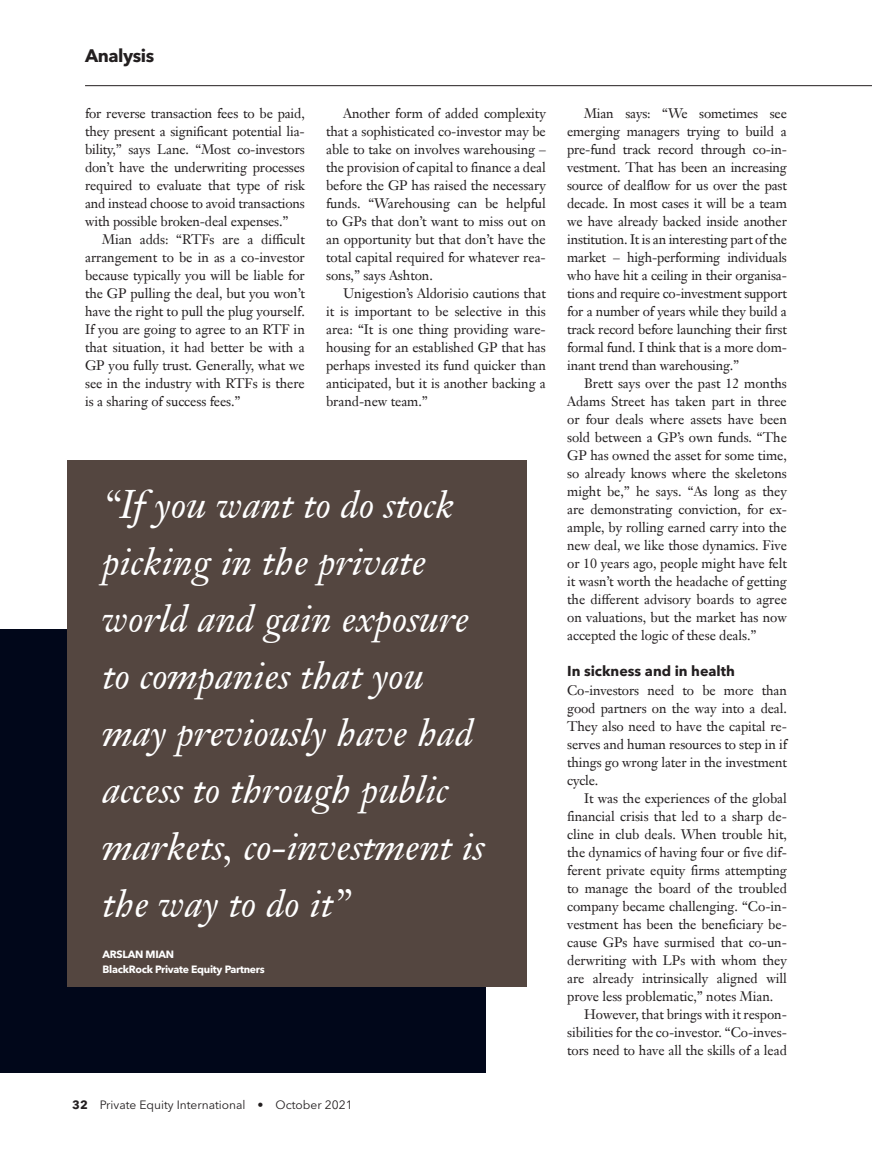
<style>
.page{position:relative;width:872px;height:1149px;background:#fff}
.page>*{position:absolute;margin:0;border:0;box-sizing:border-box;transform-origin:0 0}
.J2_Analysis_Quote_la{font:italic 39px/57px "Janson Text LT Pro";color:#fff}
.t1{font:700 18px "Avenir Next LT Pro";letter-spacing:-.025em;color:#231f20}
.I_Analysis_Crosshead{font:700 14.25px "Avenir Next LT Pro";color:#231f20}
.G__Analysis_Body_Ind{font:13.5px/18px "Janson Text LT Pro";letter-spacing:-.005em;color:#231f20;text-align:justify}
.F_Analysis_Body_NO_i{font:13.5px/18px "Janson Text LT Pro";letter-spacing:-.01em;color:#231f20;text-align:justify}
.t2{font:12px "Avenir Next LT Pro";color:#231f20}
.M_Analysis_quote_Com{font:700 10.5px "Avenir Next LT Pro";letter-spacing:-.025em;color:#fff}
.K_Analysis_quote_nam{font:700 10.5px "Avenir Next LT Pro";letter-spacing:-.025em;color:#fff}
.s1{font-weight:700}
</style>
<div class="page">
<hr style="left:85px;top:85px;width:787px;height:1px;background:#231f20">
<div style="left:0;top:629px;width:485px;height:443px;background:#01071a"></div>
<div style="left:68px;top:460px;width:458px;height:526px;background:#544640"></div>
<h2 class="t1" style="left:85px;top:45px;width:71px">Analysis</h2>
<p class="G__Analysis_Body_Ind" style="left:85px;top:104px;width:221px">for reverse transaction fees to be paid, they present a significant potential lia&shy;bility,” says Lane. “Most co-investors don’t have the underwriting processes required to evaluate that type of risk and instead choose to avoid transactions with possible broken-deal expenses.”</p>
<p class="G__Analysis_Body_Ind" style="left:85px;top:230px;width:221px;text-indent:17px">Mian adds: “RTFs are a difficult arrangement to be in as a co-investor because typically you will be liable for the GP pulling the deal, but you won’t have the right to pull the plug yourself.<br>If you are going to agree to an RTF in that situation, it had better be with a GP you fully trust. Generally, what we see in the industry with RTFs is there is a sharing of success fees.”</p>
<p class="G__Analysis_Body_Ind" style="left:326px;top:104px;width:221px;text-indent:17px">Another form of added complexity that a sophisticated co-investor may be able to take on involves warehousing – the provision of capital to finance a deal before the GP has raised the necessary funds. “Warehousing can be helpful to GPs that don’t want to miss out on an opportunity but that don’t have the total capital required for whatever rea&shy;sons,” says Ashton.</p>
<p class="G__Analysis_Body_Ind" style="left:326px;top:284px;width:221px;text-indent:17px">Unigestion’s Aldorisio cautions that it is important to be selective in this area: “It is one thing providing ware&shy;housing for an established GP that has perhaps invested its fund quicker than anticipated, but it is another backing a brand-new team.”</p>
<p class="J2_Analysis_Quote_la" style="left:103px;top:476px;width:384px">“If you want to do stock picking in the private world and gain exposure to companies that you may previously have had access to through public markets, co-investment is the way to do it”</p>
<p class="K_Analysis_quote_nam" style="left:103px;top:947px;width:73px">ARSLAN MIAN</p>
<p class="M_Analysis_quote_Com" style="left:103px;top:962px;width:164px">BlackRock Private Equity Partners</p>
<p class="t2" style="left:72px;top:1097px;width:282px"><span class="s1">32</span> Private Equity International • October 2021</p>
<p class="G__Analysis_Body_Ind" style="left:567px;top:104px;width:221px;text-indent:17px">Mian says: “We sometimes see emerging managers trying to build a pre-fund track record through co-in&shy;vestment. That has been an increasing source of dealflow for us over the past decade. In most cases it will be a team we have already backed inside another institution. It is an interesting part of the market – high-performing individuals who have hit a ceiling in their organisa&shy;tions and require co-investment support for a number of years while they build a track record before launching their first formal fund. I think that is a more dom&shy;inant trend than warehousing.”</p>
<p class="G__Analysis_Body_Ind" style="left:567px;top:374px;width:221px;text-indent:17px">Brett says over the past 12 months Adams Street has taken part in three or four deals where assets have been sold between a GP’s own funds. “The GP has owned the asset for some time, so already knows where the skeletons might be,” he says. “As long as they are demonstrating conviction, for ex&shy;ample, by rolling earned carry into the new deal, we like those dynamics. Five or 10 years ago, people might have felt it wasn’t worth the headache of getting the different advisory boards to agree on valuations, but the market has now accepted the logic of these deals.”</p>
<p class="I_Analysis_Crosshead" style="left:567px;top:662px;width:169px">In sickness and in health</p>
<p class="F_Analysis_Body_NO_i" style="left:567px;top:680px;width:221px">Co-investors need to be more than good partners on the way into a deal.<br>They also need to have the capital re&shy;serves and human resources to step in if things go wrong later in the investment cycle.</p>
<p class="G__Analysis_Body_Ind" style="left:567px;top:788px;width:221px;text-indent:17px">It was the experiences of the global financial crisis that led to a sharp de&shy;cline in club deals. When trouble hit, the dynamics of having four or five dif&shy;ferent private equity firms attempting to manage the board of the troubled company became challenging. “Co-in&shy;vestment has been the beneficiary be&shy;cause GPs have surmised that co-un&shy;derwriting with LPs with whom they are already intrinsically aligned will prove less problematic,” notes Mian.</p>
<p class="G__Analysis_Body_Ind" style="left:567px;top:1004px;width:221px;text-indent:17px">However, that brings with it respon&shy;sibilities for the co-investor. “Co-inves&shy;tors need to have all the skills of a lead</p>
</div>
